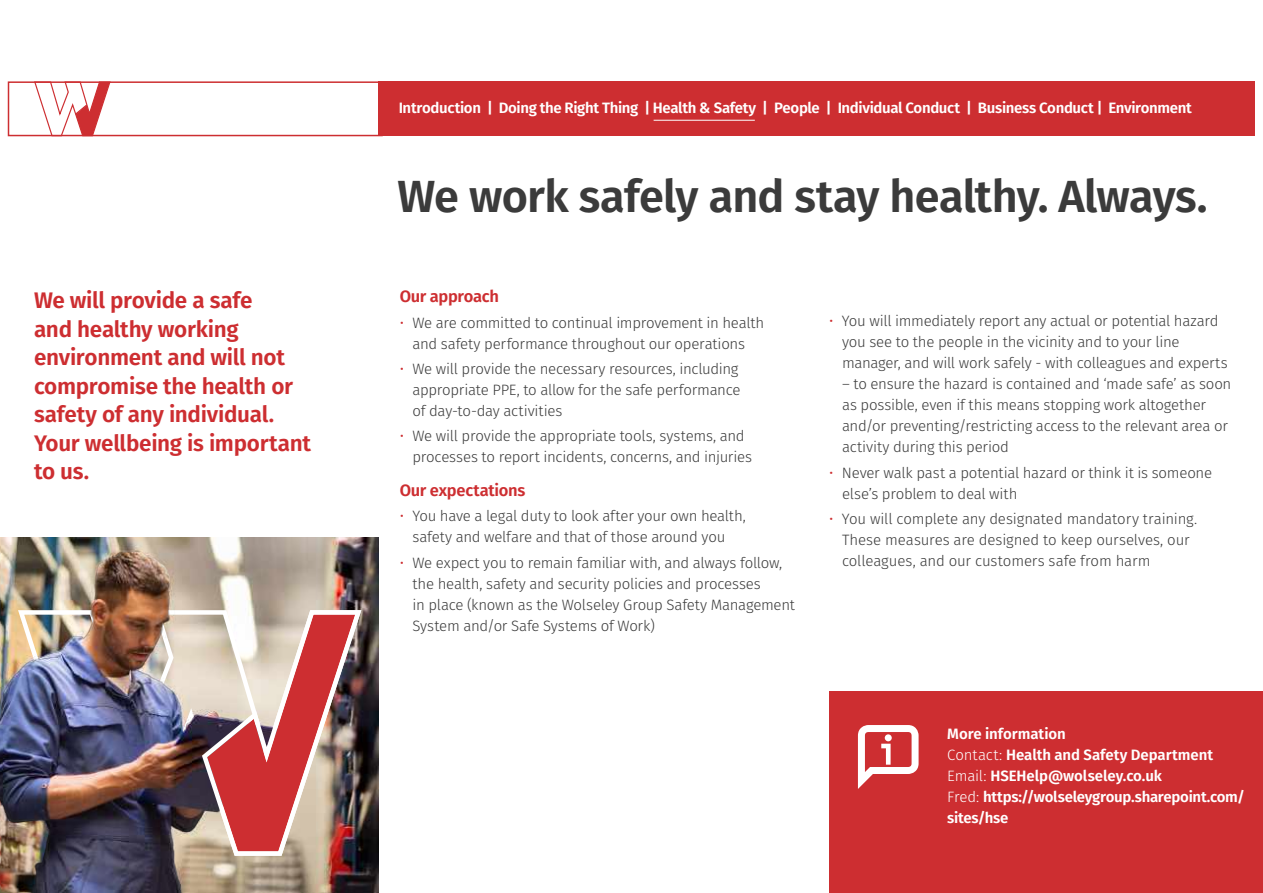
<style>
.page{position:relative;width:1263px;height:893px;background:#fff}
.page>*{position:absolute;margin:0;border:0;box-sizing:border-box;transform-origin:0 0}
.t1{font:600 45px "Wolseley Sans";letter-spacing:-.02em;color:#3b3b3b}
.t2{font:600 22.5px/28.5px "Wolseley Sans";letter-spacing:-.015em;color:#cd2e31}
.t3{font:600 16.5px "Wolseley Sans";letter-spacing:-.02em;color:#cd2e31}
.t4{font:300 15px/21px "Wolseley Sans";letter-spacing:-.015em;color:#3b3b3b}
.t5{font:600 15px/21px "Wolseley Sans";letter-spacing:-.02em;color:#fff}
.s1{color:#cd2e31}
.s2{font-weight:300}
</style>
<div class="page">
<svg style="left:33px;top:84px;width:78px;height:53px"></svg>
<div style="left:378px;top:81px;width:876px;height:55px;background:#cd2e31"></div>
<div style="left:8px;top:81px;width:375px;height:55px;border:2px solid #cd2e31"></div>
<div style="left:829px;top:691px;width:434px;height:202px;background:#cd2e31"></div>
<svg style="left:858px;top:725px;width:60px;height:64px"></svg>
<img style="left:0;top:538px;width:378px;height:355px">
<img style="left:15px;top:607px;width:349px;height:251px">
<img style="left:198px;top:610px;width:163px;height:246px">
<hr style="left:654px;top:120px;width:101px;height:1px;background:#fff">
<h2 class="t2" style="left:34px;top:284px;width:279px">We will provide a safe<br>and healthy working environment and will not compromise the health or safety of any individual.<br>Your wellbeing is important to us.</h2>
<p class="t5" style="left:399px;top:96px;width:795px">Introduction | Doing the Right Thing | Health &amp; Safety | People | Individual Conduct | Business Conduct | Environment</p>
<h1 class="t1" style="left:398px;top:155px;width:811px">We work safely and stay healthy. Always.</h1>
<p class="t3" style="left:400px;top:282px;width:101px">Our approach</p>
<p class="t4" style="left:400px;top:310px;width:366px;text-align:center"><span class="s1">•</span> We are committed to continual improvement in health and safety performance throughout our operations</p>
<p class="t4" style="left:412px;top:357px;width:329px;text-indent:-13px"><span class="s1">•</span> We will provide the necessary resources, including appropriate PPE, to allow for the safe performance of day-to-day activities</p>
<p class="t4" style="left:412px;top:424px;width:341px;text-indent:-13px"><span class="s1">•</span> We will provide the appropriate tools, systems, and processes to report incidents, concerns, and injuries</p>
<p class="t3" style="left:400px;top:475px;width:127px">Our expectations</p>
<p class="t4" style="left:400px;top:504px;width:348px;text-align:center"><span class="s1">•</span> You have a legal duty to look after your own health, safety and welfare and that of those around you</p>
<p class="t4" style="left:412px;top:550px;width:384px;text-indent:-13px"><span class="s1">•</span> We expect you to remain familiar with, and always follow, the health, safety and security policies and processes<br>in place (known as the Wolseley Group Safety Management System and/or Safe Systems of Work)</p>
<p class="t4" style="left:842px;top:309px;width:387px;text-indent:-13px"><span class="s1">•</span> You will immediately report any actual or potential hazard you see to the people in the vicinity and to your line manager, and will work safely - with colleagues and experts</p>
<p class="t4" style="left:842px;top:372px;width:391px">– to ensure the hazard is contained and ‘made safe’ as soon as possible, even if this means stopping work altogether and/or preventing/restricting access to the relevant area or activity during this period</p>
<p class="t4" style="left:842px;top:460px;width:372px;text-indent:-13px"><span class="s1">•</span> Never walk past a potential hazard or think it is someone else’s problem to deal with</p>
<p class="t4" style="left:842px;top:506px;width:357px;text-indent:-13px"><span class="s1">•</span> You will complete any designated mandatory training.<br>These measures are designed to keep ourselves, our colleagues, and our customers safe from harm</p>
<p class="t5" style="left:947px;top:722px;width:299px">More information<br><span class="s2">Contact:</span> Health and Safety Department<br><span class="s2">Email:</span> HSEHelp@wolseley.co.uk<br><span class="s2">Fred:</span> https://wolseleygroup.sharepoint.com/ sites/hse</p>
</div>
